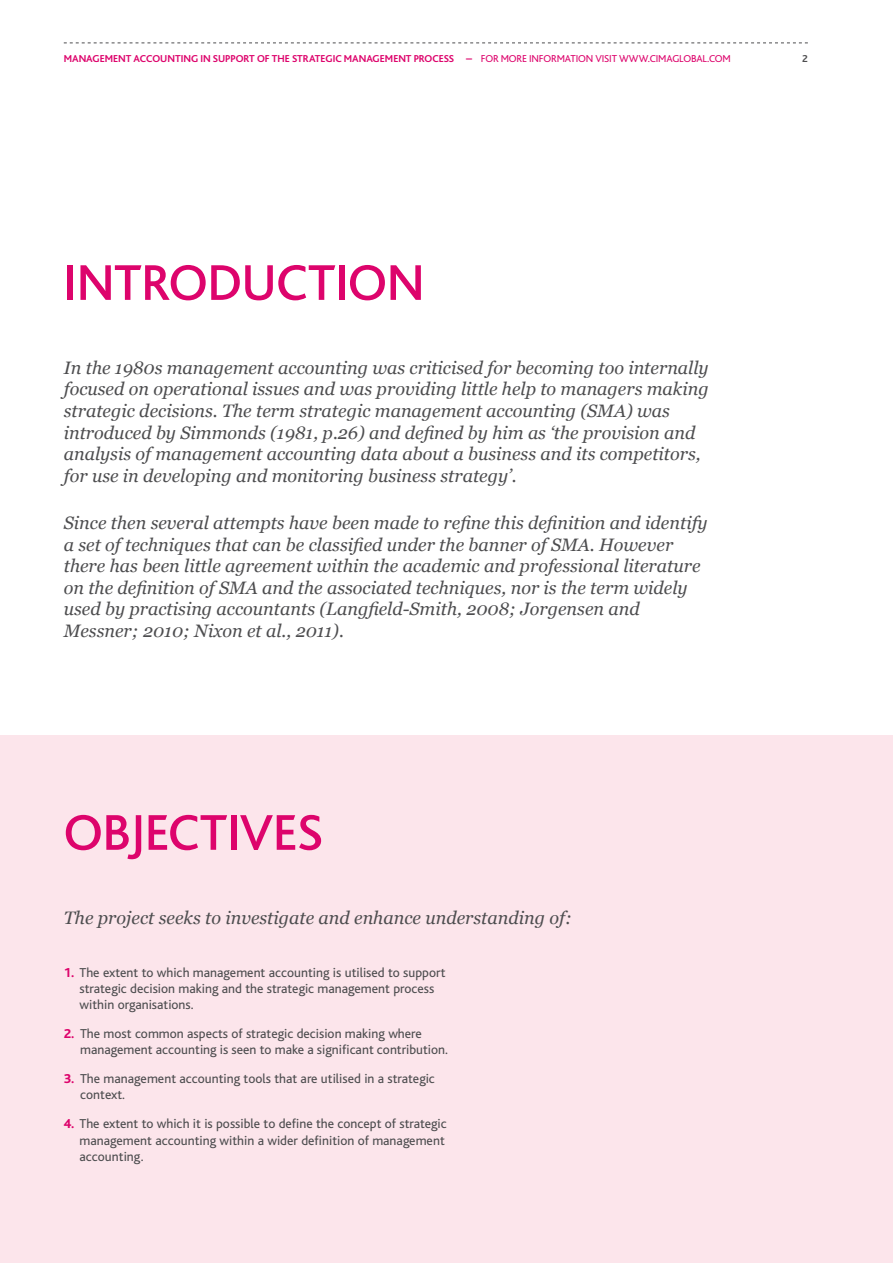
<style>
.page{position:relative;width:893px;height:1263px;background:#fff}
.page>*{position:absolute;margin:0;border:0;box-sizing:border-box;transform-origin:0 0}
.t1{font:500 52.5px "Bliss";letter-spacing:-.01em;color:#dd046c}
.t2{font:italic 18px/21.6px "Georgia";color:#4d4d4f}
.t3{font:13.5px/16.2px "Bliss";color:#4d4d4f}
.t4{font:700 10.5px "Bliss";color:#dd046c}
.t5{font:700 10.5px "Bliss";color:#4d4d4f}
.s1{font-size:12px}
.s2{font-weight:400}
.s3{font-weight:800;color:#dd046c}
</style>
<div class="page">
<svg style="left:64px;top:43px;width:744px;height:1px"></svg>
<div style="left:0;top:735px;width:893px;height:528px;background:#fce5eb"></div>
<p class="t4" style="left:64px;top:53px;width:664px">MANAGEMENT ACCOUNTING IN SUPPORT OF THE STRATEGIC MANAGEMENT PROCESS <span class="s1">–</span> <span class="s2">For more information visit www.cimaglobal.com</span></p>
<p class="t5" style="left:802px;top:53px;width:7px">2</p>
<h1 class="t1" style="left:64px;top:255px;width:362px">INTRODUCTION</h1>
<p class="t2" style="left:64px;top:357px;width:646px">In the 1980s management accounting was criticised for becoming too internally focused on operational issues and was providing little help to managers making strategic decisions. The term strategic management accounting (SMA) was introduced by Simmonds (1981, p.26) and defined by him as ‘the provision and analysis of management accounting data about a business and its competitors, for use in developing and monitoring business strategy’.</p>
<p class="t2" style="left:64px;top:512px;width:645px">Since then several attempts have been made to refine this definition and identify a set of techniques that can be classified under the banner of SMA. However there has been little agreement within the academic and professional literature on the definition of SMA and the associated techniques, nor is the term widely used by practising accountants (Langfield-Smith, 2008; Jorgensen and Messner; 2010; Nixon et al., 2011).</p>
<h1 class="t1" style="left:64px;top:805px;width:261px">OBJECTIVES</h1>
<p class="t2" style="left:64px;top:907px;width:510px">The project seeks to investigate and enhance understanding of:</p>
<p class="t3" style="left:80px;top:964px;width:367px;text-indent:-16px"><span class="s3">1.</span> The extent to which management accounting is utilised to support strategic decision making and the strategic management process within organisations.</p>
<p class="t3" style="left:80px;top:1026px;width:369px;text-indent:-16px"><span class="s3">2.</span> The most common aspects of strategic decision making where management accounting is seen to make a significant contribution.</p>
<p class="t3" style="left:80px;top:1071px;width:356px;text-indent:-16px"><span class="s3">3.</span> The management accounting tools that are utilised in a strategic context.</p>
<p class="t3" style="left:80px;top:1116px;width:369px;text-indent:-16px"><span class="s3">4.</span> The extent to which it is possible to define the concept of strategic management accounting within a wider definition of management accounting.</p>
</div>
